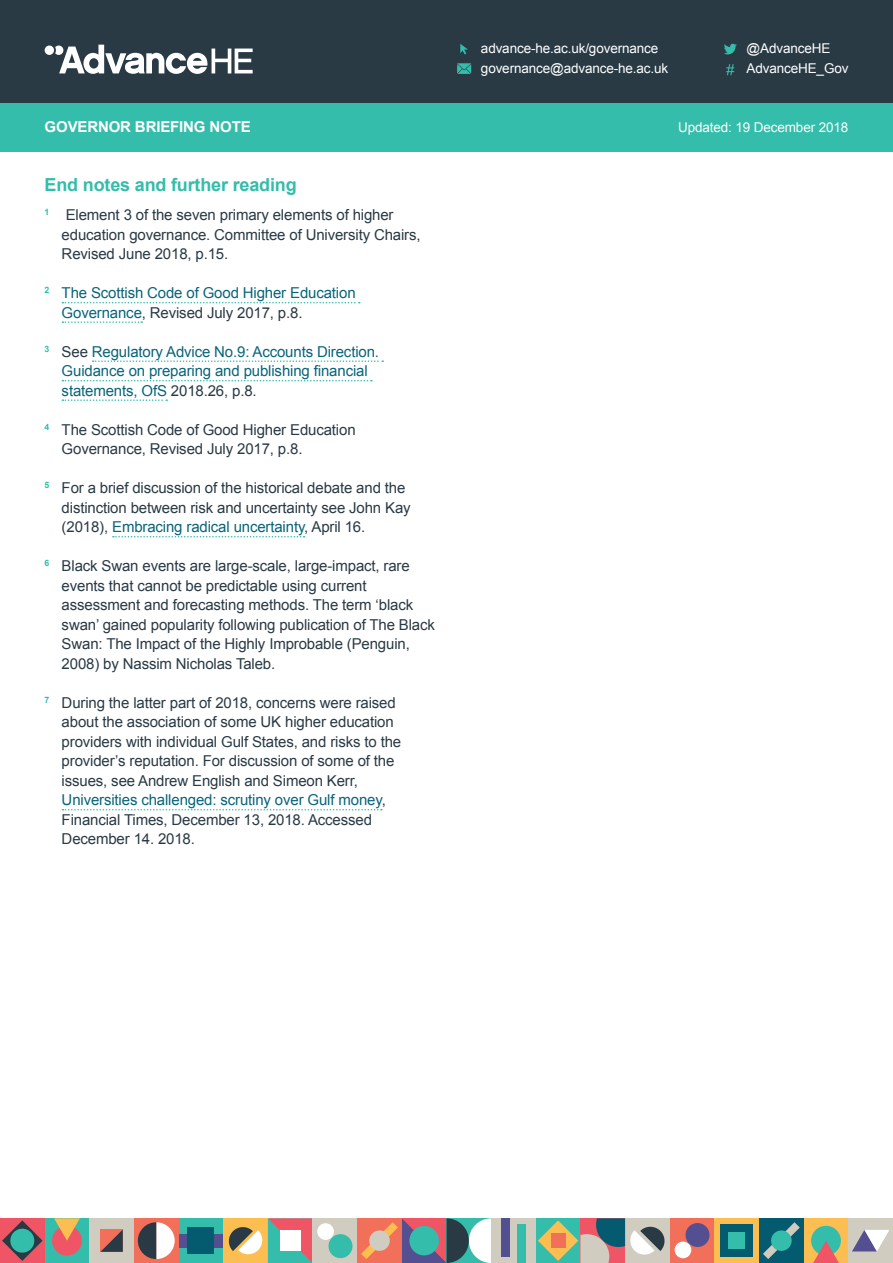
<style>
.page{position:relative;width:893px;height:1263px;background:#fff}
.page>*{position:absolute;margin:0;border:0;box-sizing:border-box;transform-origin:0 0}
.t1{font:700 18px "Arial";letter-spacing:-.01em;color:#33bdaa}
.t2{font:15px "Arial";letter-spacing:-.01em;color:#293a45}
.t3{font:15px "Arial";letter-spacing:-.01em;color:#09647a}
.t4{font:700 15px "Arial";letter-spacing:-.01em;color:#fff}
.t5{font:13.5px/19.5px "Arial";letter-spacing:-.01em;color:#fff}
.s1{color:#09647a}
.s2{color:#293a45}
</style>
<div class="page">
<div style="left:0;top:0;width:893px;height:113px;background:#293a45"></div>
<div style="left:0;top:103px;width:893px;height:49px;background:#33bdaa"></div>
<div style="left:804px;top:1218px;width:44px;height:45px;background:#fdbe51"></div>
<div style="left:811px;top:1226px;width:30px;height:29px;background:#33bdaa;border-radius:50%"></div>
<svg style="left:813px;top:1241px;width:26px;height:22px"></svg>
<div style="left:45px;top:1218px;width:44px;height:45px;background:#33bdaa"></div>
<div style="left:52px;top:1226px;width:30px;height:29px;background:#ef5565;border-radius:50%"></div>
<svg style="left:54px;top:1218px;width:26px;height:23px"></svg>
<div style="left:848px;top:1218px;width:45px;height:45px;background:#d0ccbf"></div>
<svg style="left:852px;top:1230px;width:37px;height:21px"></svg>
<div style="left:536px;top:1218px;width:44px;height:45px;background:#33bdaa"></div>
<div style="left:89px;top:1218px;width:45px;height:45px;background:#d0ccbf"></div>
<svg style="left:100px;top:1229px;width:23px;height:23px"></svg>
<div style="left:759px;top:1218px;width:45px;height:45px;background:#045b70"></div>
<svg style="left:763px;top:1222px;width:37px;height:37px"></svg>
<div style="left:771px;top:1230px;width:21px;height:21px;background:#33bdaa;border-radius:50%"></div>
<div style="left:223px;top:1218px;width:45px;height:45px;background:#fdbe51"></div>
<div style="left:670px;top:1218px;width:44px;height:45px;background:#f26f59"></div>
<div style="left:685px;top:1223px;width:24px;height:24px;background:#534f91;border-radius:50%"></div>
<div style="left:675px;top:1241px;width:16px;height:17px;background:#fff;border-radius:50%"></div>
<svg style="left:228px;top:1218px;width:85px;height:45px"></svg>
<div style="left:280px;top:1230px;width:20px;height:21px;background:#fff"></div>
<div style="left:313px;top:1218px;width:44px;height:45px;background:#d0ccbf"></div>
<div style="left:328px;top:1234px;width:24px;height:24px;background:#33bdaa;border-radius:50%"></div>
<div style="left:317px;top:1223px;width:17px;height:17px;background:#fff;border-radius:50%"></div>
<div style="left:625px;top:1218px;width:45px;height:45px;background:#d0ccbf"></div>
<div style="left:714px;top:1218px;width:45px;height:45px;background:#fdbe51"></div>
<div style="left:721px;top:1224px;width:32px;height:33px;background:#045b70"></div>
<div style="left:729px;top:1232px;width:16px;height:17px;background:#33bdaa"></div>
<div style="left:357px;top:1218px;width:45px;height:45px;background:#f26f59"></div>
<svg style="left:361px;top:1218px;width:130px;height:45px"></svg>
<div style="left:369px;top:1230px;width:21px;height:21px;background:#d0ccbf;border-radius:50%"></div>
<div style="left:491px;top:1218px;width:45px;height:45px;background:#d0ccbf"></div>
<div style="left:501px;top:1218px;width:8px;height:39px;background:#534f91"></div>
<div style="left:517px;top:1224px;width:9px;height:39px;background:#33bdaa"></div>
<svg style="left:538px;top:1218px;width:127px;height:45px"></svg>
<div style="left:0;top:1218px;width:45px;height:45px;background:#ef5565"></div>
<svg style="left:2px;top:1220px;width:41px;height:41px"></svg>
<div style="left:10px;top:1229px;width:24px;height:23px;background:#33bdaa;border-radius:50%"></div>
<div style="left:179px;top:1218px;width:44px;height:45px;background:#33bdaa"></div>
<div style="left:179px;top:1234px;width:44px;height:13px;background:#534f91"></div>
<div style="left:188px;top:1227px;width:26px;height:27px;background:#045b70"></div>
<div style="left:134px;top:1218px;width:45px;height:45px;background:#f26f59"></div>
<svg style="left:138px;top:1222px;width:37px;height:37px"></svg>
<svg style="left:55px;top:45px;width:198px;height:29px"></svg>
<div style="left:45px;top:46px;width:9px;height:9px;background:#fff;border-radius:50%"></div>
<svg style="left:460px;top:44px;width:8px;height:10px"></svg>
<svg style="left:457px;top:63px;width:14px;height:11px"></svg>
<svg style="left:726px;top:64px;width:8px;height:11px"></svg>
<svg style="left:724px;top:44px;width:13px;height:10px"></svg>
<svg style="left:62px;top:302px;width:298px;height:1px"></svg>
<svg style="left:62px;top:321px;width:80px;height:2px"></svg>
<svg style="left:93px;top:360px;width:290px;height:2px"></svg>
<svg style="left:62px;top:380px;width:310px;height:1px"></svg>
<svg style="left:62px;top:399px;width:105px;height:2px"></svg>
<svg style="left:113px;top:536px;width:192px;height:1px"></svg>
<svg style="left:62px;top:809px;width:320px;height:1px"></svg>
<p class="t5" style="left:481px;top:39px;width:189px">advance-he.ac.uk/governance governance@advance-he.ac.uk</p>
<p class="t5" style="left:747px;top:39px;width:85px">@AdvanceHE</p>
<p class="t5" style="left:747px;top:58px;width:103px">AdvanceHE_Gov</p>
<p class="t4" style="left:45px;top:117px;width:208px">GOVERNOR BRIEFING NOTE</p>
<p class="t5" style="left:678px;top:118px;width:172px">Updated: 19 December 2018</p>
<p class="t1" style="left:45px;top:173px;width:253px">End notes and further reading</p>
<p class="t2" style="left:45px;top:205px;width:350px"><sup>1</sup> Element 3 of the seven primary elements of higher</p>
<p class="t2" style="left:62px;top:225px;width:360px">education governance. Committee of University Chairs,</p>
<p class="t2" style="left:62px;top:244px;width:168px">Revised June 2018, p.15.</p>
<p class="t3" style="left:45px;top:283px;width:313px"><sup>2</sup> The Scottish Code of Good Higher Education</p>
<p class="t2" style="left:62px;top:303px;width:242px"><span class="s1">Governance</span>, Revised July 2017, p.8.</p>
<p class="t3" style="left:45px;top:342px;width:336px"><sup>3</sup> <span class="s2">See</span> Regulatory Advice No.9: Accounts Direction.</p>
<p class="t3" style="left:62px;top:361px;width:308px">Guidance on preparing and publishing financial</p>
<p class="t3" style="left:62px;top:381px;width:197px">statements, OfS <span class="s2">2018.26, p.8.</span></p>
<p class="t2" style="left:45px;top:420px;width:313px"><sup>4</sup> The Scottish Code of Good Higher Education</p>
<p class="t2" style="left:62px;top:439px;width:242px">Governance, Revised July 2017, p.8.</p>
<p class="t2" style="left:45px;top:478px;width:362px"><sup>5</sup> For a brief discussion of the historical debate and the</p>
<p class="t2" style="left:62px;top:498px;width:351px">distinction between risk and uncertainty see John Kay</p>
<p class="t3" style="left:62px;top:517px;width:305px"><span class="s2">(2018),</span> Embracing radical uncertainty<span class="s2">, April 16.</span></p>
<p class="t2" style="left:45px;top:556px;width:367px"><sup>6</sup> Black Swan events are large-scale, large-impact, rare</p>
<p class="t2" style="left:62px;top:576px;width:306px">events that cannot be predictable using current</p>
<p class="t2" style="left:62px;top:595px;width:353px">assessment and forecasting methods. The term ‘black</p>
<p class="t2" style="left:62px;top:615px;width:375px">swan’ gained popularity following publication of The Black</p>
<p class="t2" style="left:62px;top:634px;width:350px">Swan: The Impact of the Highly Improbable (Penguin,</p>
<p class="t2" style="left:62px;top:654px;width:215px">2008) by Nassim Nicholas Taleb.</p>
<p class="t2" style="left:45px;top:693px;width:353px"><sup>7</sup> During the latter part of 2018, concerns were raised</p>
<p class="t2" style="left:62px;top:712px;width:334px">about the association of some UK higher education</p>
<p class="t2" style="left:62px;top:732px;width:341px">providers with individual Gulf States, and risks to the</p>
<p class="t2" style="left:62px;top:751px;width:334px">provider’s reputation. For discussion of some of the</p>
<p class="t2" style="left:62px;top:771px;width:298px">issues, see Andrew English and Simeon Kerr,</p>
<p class="t3" style="left:62px;top:790px;width:326px">Universities challenged: scrutiny over Gulf money<span class="s2">,</span></p>
<p class="t2" style="left:62px;top:810px;width:312px">Financial Times, December 13, 2018. Accessed</p>
<p class="t2" style="left:62px;top:829px;width:135px">December 14. 2018.</p>
</div>
